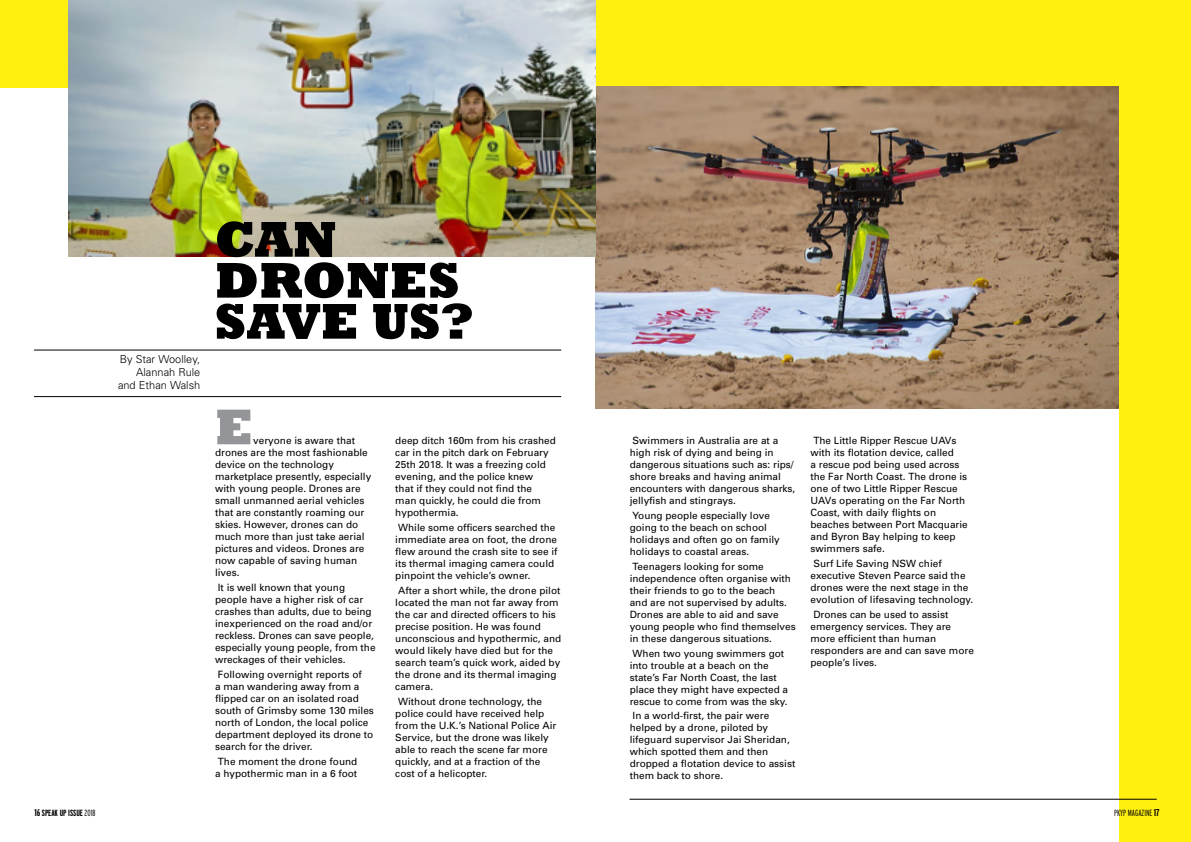
<style>
.page{position:relative;width:1191px;height:842px;background:#fff}
.page>*{position:absolute;margin:0;border:0;box-sizing:border-box;transform-origin:0 0}
.t1{font:800 51px/41px "Rockwell";color:#000}
.t2{font:800 51px "Rockwell";color:#939598}
.t3{font:300 11px/13.2px "Univers";color:#000;text-align:right}
.t4{font:10.1px/12px "Univers";color:#000}
.t5{font:10px/12px "Univers";color:#000}
.t6{font:700 extra-condensed 9px "Interstate";color:#000}
.t7{font:300 extra-condensed 9px "Interstate";color:#000}
.s1{font-size:10px}
.s2{font-weight:300}
.s3{font-weight:700;font-size:10px}
</style>
<div class="page">
<div style="left:0;top:0;width:1191px;height:87px;background:#fff010"></div>
<img style="left:595px;top:87px;width:524px;height:322px">
<img style="left:68px;top:0;width:527px;height:257px">
<div style="left:1119px;top:85px;width:72px;height:757px;background:#fff010"></div>
<hr style="left:34px;top:396px;width:527px;height:1px;background:#000">
<hr style="left:629px;top:799px;width:527px;height:1px;background:#000">
<hr style="left:34px;top:350px;width:527px;height:1px;background:#000">
<p class="t3" style="left:118px;top:352px;width:84px">By Star Woolley,<br>Alannah Rule and Ethan Walsh</p>
<h1 class="t1" style="left:214px;top:220px;width:260px">CAN<br>DRONES<br>SAVE US?</h1>
<h1 class="t2" style="left:215px;top:398px;width:40px">E</h1>
<p class="t4" style="left:215px;top:434px;width:158px;text-indent:38px">veryone is aware that drones are the most fashionable device on the technology marketplace presently, especially with young people. Drones are small unmanned aerial vehicles that are constantly roaming our skies. However, drones can do much more than just take aerial pictures and videos. Drones are now capable of saving human lives.</p>
<p class="t4" style="left:215px;top:581px;width:162px">It is well known that young people have a higher risk of car crashes than adults, due to being inexperienced on the road and/or reckless. Drones can save people, especially young people, from the wreckages of their vehicles.</p>
<p class="t4" style="left:215px;top:668px;width:160px">Following overnight reports of<br>a man wandering away from a flipped car on an isolated road south of Grimsby some 130 miles north of London, the local police department deployed its drone to search for the driver.</p>
<p class="t5" style="left:215px;top:755px;width:144px">The moment the drone found a hypothermic man in a 6 foot</p>
<p class="t5" style="left:395px;top:434px;width:162px">deep ditch 160m from his crashed car in the pitch dark on February<br>25th 2018. It was a freezing cold evening, and the police knew<br>that if they could not find the<br>man quickly, he could die from hypothermia.</p>
<p class="t5" style="left:395px;top:521px;width:164px">While some officers searched the immediate area on foot, the drone flew around the crash site to see if its thermal imaging camera could pinpoint the vehicle’s owner.</p>
<p class="t5" style="left:395px;top:584px;width:167px">After a short while, the drone pilot located the man not far away from the car and directed officers to his precise position. He was found unconscious and hypothermic, and would likely have died but for the search team’s quick work, aided by the drone and its thermal imaging camera.</p>
<p class="t5" style="left:395px;top:695px;width:162px">Without drone technology, the police could have received help from the U.K.’s National Police Air<br>Service, but the drone was likely able to reach the scene far more quickly, and at a fraction of the cost of a helicopter.</p>
<p class="t5" style="left:630px;top:434px;width:167px">Swimmers in Australia are at a high risk of dying and being in dangerous situations such as: rips/ shore breaks and having animal encounters with dangerous sharks, jellyfish and stingrays.</p>
<p class="t5" style="left:630px;top:509px;width:152px">Young people especially love going to the beach on school holidays and often go on family holidays to coastal areas.</p>
<p class="t5" style="left:630px;top:560px;width:167px">Teenagers looking for some independence often organise with their friends to go to the beach and are not supervised by adults.<br>Drones are able to aid and save young people who find themselves in these dangerous situations.</p>
<p class="t5" style="left:630px;top:647px;width:160px">When two young swimmers got into trouble at a beach on the state’s Far North Coast, the last place they might have expected a rescue to come from was the sky.</p>
<p class="t5" style="left:630px;top:710px;width:167px">In a world-first, the pair were helped by a drone, piloted by lifeguard supervisor Jai Sheridan, which spotted them and then dropped a flotation device to assist them back to shore.</p>
<p class="t5" style="left:810px;top:434px;width:159px">The Little Ripper Rescue UAVs with its flotation device, called<br>a rescue pod being used across the Far North Coast. The drone is one of two Little Ripper Rescue<br>UAVs operating on the Far North<br>Coast, with daily flights on beaches between Port Macquarie and Byron Bay helping to keep swimmers safe.</p>
<p class="t5" style="left:810px;top:557px;width:164px">Surf Life Saving NSW chief executive Steven Pearce said the drones were the next stage in the evolution of lifesaving technology.</p>
<p class="t5" style="left:810px;top:608px;width:165px">Drones can be used to assist emergency services. They are more efficient than human responders are and can save more people’s lives.</p>
<p class="t6" style="left:34px;top:808px;width:63px"><span class="s1">16</span> SPEAK UP ISSUE <span class="s2">2018</span></p>
<p class="t7" style="left:1114px;top:808px;width:47px">PKYP MAGAZINE <span class="s3">17</span></p>
</div>
